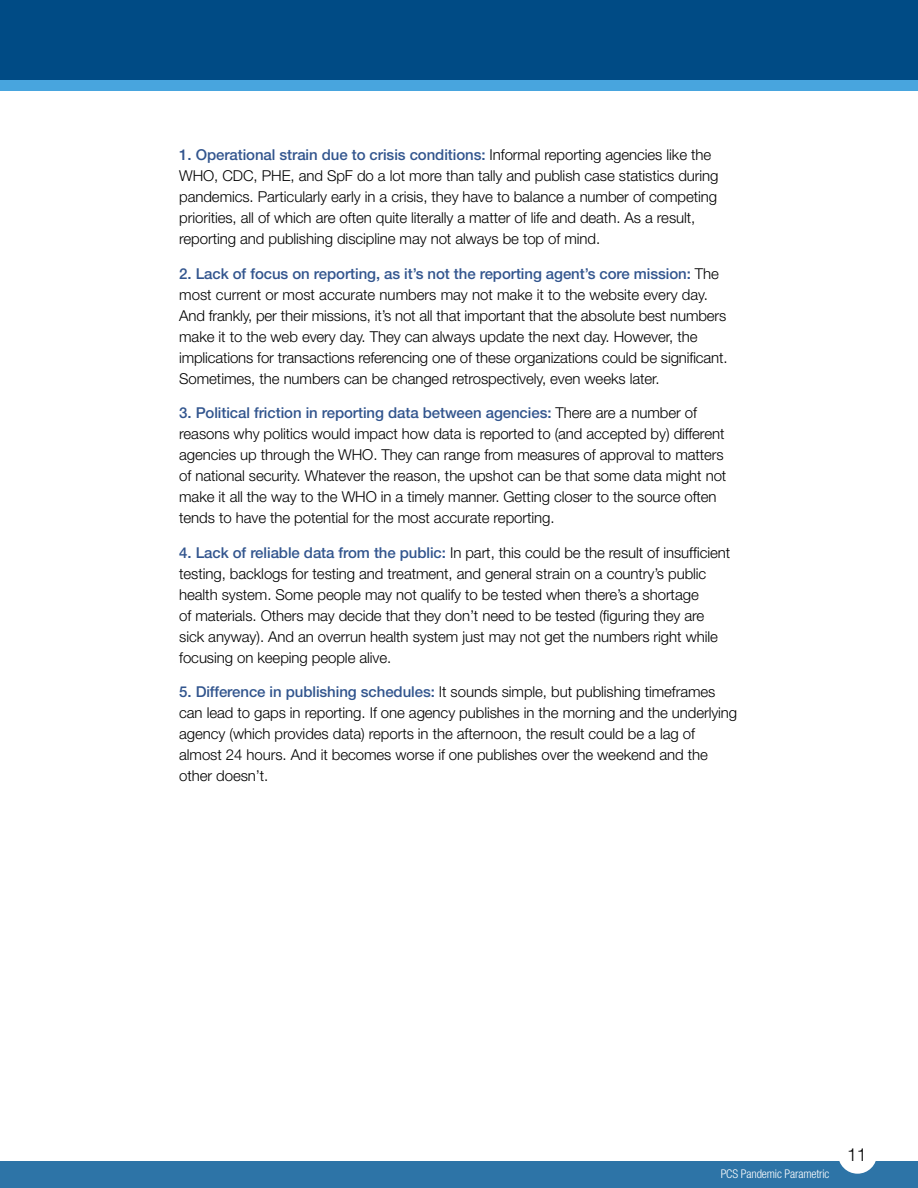
<style>
.page{position:relative;width:918px;height:1188px;background:#fff}
.page>*{position:absolute;margin:0;border:0;box-sizing:border-box;transform-origin:0 0}
.t1{font:300 18px "Helvetica Neue";color:#000}
.t2{font:300 15px/21px "Helvetica Neue";letter-spacing:-.005em;color:#000}
.t3{font:300 condensed 12px "Helvetica Neue";letter-spacing:-.01em;color:#fff}
.s1{font-weight:500;color:#32558e}
</style>
<div class="page">
<div style="left:0;top:1161px;width:918px;height:27px;background:#2d74a7"></div>
<div style="left:838px;top:1135px;width:39px;height:39px;background:#fff;border-radius:50%"></div>
<div style="left:0;top:0;width:918px;height:81px;background:#004b85"></div>
<div style="left:0;top:80px;width:918px;height:11px;background:#48a5de"></div>
<p class="t2" style="left:179px;top:144px;width:541px"><span class="s1">1. Operational strain due to crisis conditions:</span> Informal reporting agencies like the WHO, CDC, PHE, and SpF do a lot more than tally and publish case statistics during pandemics. Particularly early in a crisis, they have to balance a number of competing priorities, all of which are often quite literally a matter of life and death. As a result, reporting and publishing discipline may not always be top of mind.</p>
<p class="t2" style="left:179px;top:263px;width:550px"><span class="s1">2. Lack of focus on reporting, as it’s not the reporting agent’s core mission:</span> The most current or most accurate numbers may not make it to the website every day.<br>And frankly, per their missions, it’s not all that important that the absolute best numbers make it to the web every day. They can always update the next day. However, the implications for transactions referencing one of these organizations could be significant.<br>Sometimes, the numbers can be changed retrospectively, even weeks later.</p>
<p class="t2" style="left:179px;top:402px;width:549px"><span class="s1">3. Political friction in reporting data between agencies:</span> There are a number of reasons why politics would impact how data is reported to (and accepted by) different agencies up through the WHO. They can range from measures of approval to matters of national security. Whatever the reason, the upshot can be that some data might not make it all the way to the WHO in a timely manner. Getting closer to the source often tends to have the potential for the most accurate reporting.</p>
<p class="t2" style="left:179px;top:542px;width:552px"><span class="s1">4. Lack of reliable data from the public:</span> In part, this could be the result of insufficient testing, backlogs for testing and treatment, and general strain on a country’s public health system. Some people may not qualify to be tested when there’s a shortage<br>of materials. Others may decide that they don’t need to be tested (figuring they are sick anyway). And an overrun health system just may not get the numbers right while focusing on keeping people alive.</p>
<p class="t2" style="left:179px;top:681px;width:560px"><span class="s1">5. Difference in publishing schedules:</span> It sounds simple, but publishing timeframes can lead to gaps in reporting. If one agency publishes in the morning and the underlying agency (which provides data) reports in the afternoon, the result could be a lag of almost 24 hours. And it becomes worse if one publishes over the weekend and the other doesn’t.</p>
<p class="t3" style="left:721px;top:1167px;width:110px">PCS Pandemic Parametric</p>
<p class="t1" style="left:847px;top:1144px;width:21px">11</p>
</div>
